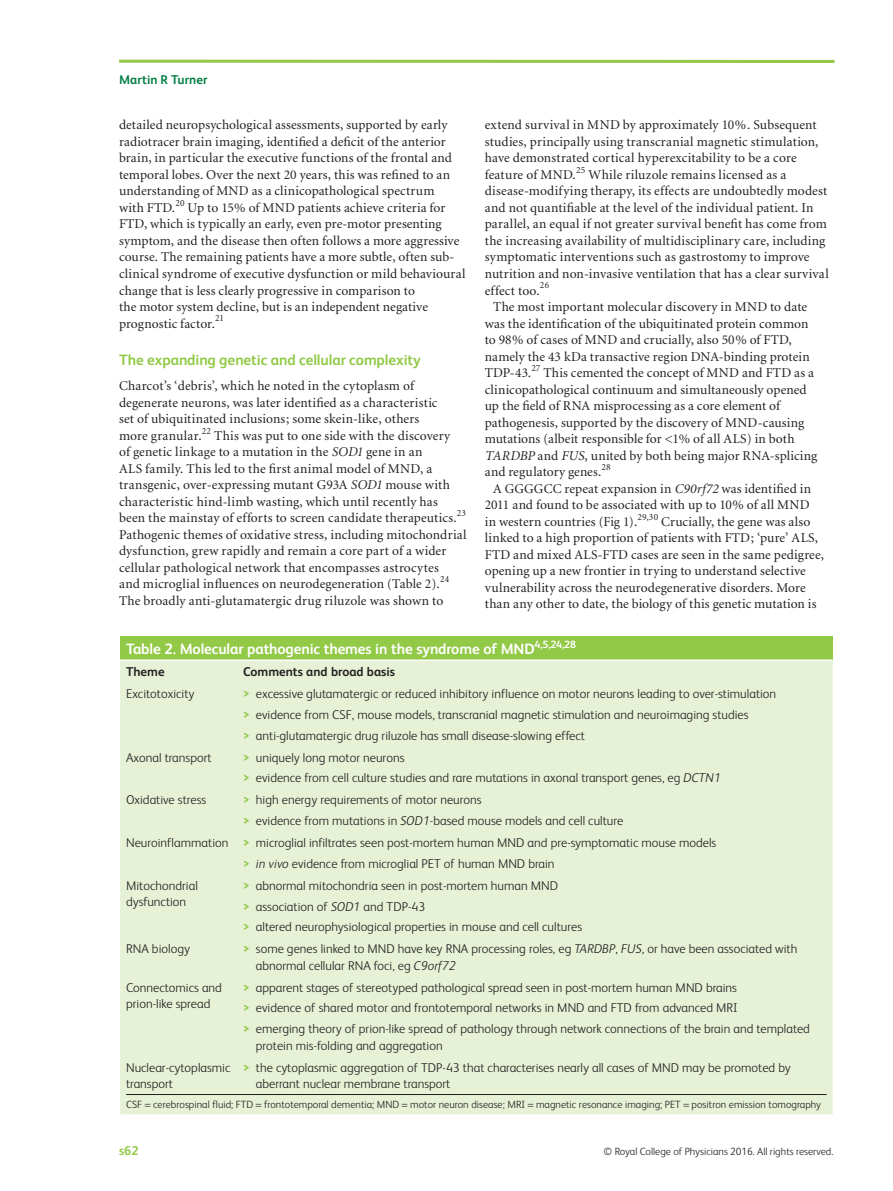
<style>
.page{position:relative;width:893px;height:1191px;background:#fff}
.page>*{position:absolute;margin:0;border:0;box-sizing:border-box;transform-origin:0 0}
.t1{font:700 15px "FS Albert";letter-spacing:-.01em;color:#fff}
.t2{font:700 15px "FS Albert";letter-spacing:-.005em;color:#92c947}
.t3{font:13.5px/16.5px "Minion";letter-spacing:.01em;color:#231f20}
.t4{font:300 12.75px/20.7px "FS Albert";color:#231f20}
.t5{font:700 12.75px "FS Albert";color:#231f20}
.t6{font:700 12.75px "FS Albert";letter-spacing:.005em;color:#007d43}
.t7{font:700 12.75px "FS Albert";color:#92c947}
.t8{font:300 10.5px "FS Albert";color:#231f20}
.t9{font:700 10.5px "FS Albert";color:#fff}
.s1{font-style:italic}
.s2{font-weight:700;color:#92c947}
</style>
<div class="page">
<hr style="left:119px;top:60px;width:715px;height:3px;background:#92c947">
<div style="left:120px;top:636px;width:713px;height:24px;background:#92c947"></div>
<div style="left:120px;top:661px;width:713px;height:453px;background:#e6f1d6"></div>
<hr style="left:120px;top:659px;width:713px;height:2px;background:#fff">
<hr style="left:126px;top:1094px;width:701px;height:1px;background:#231f20">
<svg style="left:145px;top:1104px;width:6px;height:3px"></svg>
<svg style="left:256px;top:1104px;width:6px;height:3px"></svg>
<svg style="left:402px;top:1104px;width:6px;height:3px"></svg>
<svg style="left:528px;top:1104px;width:5px;height:3px"></svg>
<svg style="left:683px;top:1104px;width:6px;height:3px"></svg>
<p class="t6" style="left:119px;top:74px;width:90px">Martin R Turner</p>
<p class="t3" style="left:485px;top:118px;width:333px">extend survival in MND by approximately 10%. Subsequent</p>
<p class="t3" style="left:485px;top:134px;width:335px">studies, principally using transcranial magnetic stimulation,</p>
<p class="t3" style="left:485px;top:151px;width:313px">have demonstrated cortical hyperexcitability to be a core</p>
<p class="t3" style="left:485px;top:167px;width:303px">feature of MND. <sup>25</sup> While riluzole remains licensed as a</p>
<p class="t3" style="left:485px;top:184px;width:344px">disease-modifying therapy, its effects are undoubtedly modest</p>
<p class="t3" style="left:485px;top:200px;width:330px">and not quantifiable at the level of the individual patient. In</p>
<p class="t3" style="left:485px;top:217px;width:344px">parallel, an equal if not greater survival benefit has come from</p>
<p class="t3" style="left:485px;top:233px;width:342px">the increasing availability of multidisciplinary care, including</p>
<p class="t3" style="left:485px;top:250px;width:326px">symptomatic interventions such as gastrostomy to improve</p>
<p class="t3" style="left:485px;top:266px;width:345px">nutrition and non-invasive ventilation that has a clear survival</p>
<p class="t3" style="left:485px;top:283px;width:66px">effect too. <sup>26</sup></p>
<p class="t3" style="left:493px;top:299px;width:315px">The most important molecular discovery in MND to date</p>
<p class="t3" style="left:485px;top:316px;width:325px">was the identification of the ubiquitinated protein common</p>
<p class="t3" style="left:485px;top:332px;width:309px">to 98% of cases of MND and crucially, also 50% of FTD,</p>
<p class="t3" style="left:485px;top:349px;width:326px">namely the 43 kDa transactive region DNA-binding protein</p>
<p class="t3" style="left:485px;top:365px;width:331px">TDP-43. <sup>27</sup> This cemented the concept of MND and FTD as a</p>
<p class="t3" style="left:485px;top:382px;width:323px">clinicopathological continuum and simultaneously opened</p>
<p class="t3" style="left:485px;top:398px;width:297px">up the field of RNA misprocessing as a core element of</p>
<p class="t3" style="left:485px;top:415px;width:321px">pathogenesis, supported by the discovery of MND-causing</p>
<p class="t3" style="left:485px;top:431px;width:311px">mutations (albeit responsible for &lt;1% of all ALS) in both</p>
<p class="t3" style="left:485px;top:448px;width:334px"><span class="s1">TARDBP</span> and <span class="s1">FUS</span> , united by both being major RNA-splicing</p>
<p class="t3" style="left:485px;top:464px;width:127px">and regulatory genes. <sup>28</sup></p>
<p class="t3" style="left:493px;top:481px;width:319px">A GGGGCC repeat expansion in <span class="s1">C90rf72</span> was identified in</p>
<p class="t3" style="left:485px;top:497px;width:326px">2011 and found to be associated with up to 10% of all MND</p>
<p class="t3" style="left:485px;top:514px;width:327px">in western countries (Fig 1 ). <sup>29,30</sup> Crucially, the gene was also</p>
<p class="t3" style="left:485px;top:530px;width:335px">linked to a high proportion of patients with FTD; ‘pure’ ALS,</p>
<p class="t3" style="left:485px;top:547px;width:341px">FTD and mixed ALS-FTD cases are seen in the same pedigree,</p>
<p class="t3" style="left:485px;top:563px;width:322px">opening up a new frontier in trying to understand selective</p>
<p class="t3" style="left:485px;top:580px;width:322px">vulnerability across the neurodegenerative disorders. More</p>
<p class="t3" style="left:485px;top:596px;width:333px">than any other to date, the biology of this genetic mutation is</p>
<p class="t1" style="left:126px;top:643px;width:410px">Table 2. Molecular pathogenic themes in the syndrome of MND</p>
<p class="t9" style="left:535px;top:639px;width:43px">4,5,24,28</p>
<p class="t5" style="left:126px;top:666px;width:40px">Theme</p>
<p class="t5" style="left:243px;top:666px;width:153px">Comments and broad basis</p>
<p class="t4" style="left:126px;top:685px;width:70px">Excitotoxicity</p>
<p class="t4" style="left:243px;top:685px;width:535px"><span class="s2">&gt;</span> excessive glutamatergic or reduced inhibitory influence on motor neurons leading to over-stimulation <span class="s2">&gt;</span> evidence from CSF, mouse models, transcranial magnetic stimulation and neuroimaging studies<br><span class="s2">&gt;</span> anti-glutamatergic drug riluzole has small disease-slowing effect</p>
<p class="t4" style="left:126px;top:748px;width:87px">Axonal transport</p>
<p class="t4" style="left:243px;top:748px;width:479px"><span class="s2">&gt;</span> uniquely long motor neurons<br><span class="s2">&gt;</span> evidence from cell culture studies and rare mutations in axonal transport genes, eg <span class="s1">DCTN1</span></p>
<p class="t4" style="left:126px;top:791px;width:82px">Oxidative stress</p>
<p class="t4" style="left:243px;top:791px;width:382px"><span class="s2">&gt;</span> high energy requirements of motor neurons<br><span class="s2">&gt;</span> evidence from mutations in <span class="s1">SOD1</span> -based mouse models and cell culture</p>
<p class="t4" style="left:243px;top:834px;width:475px;text-indent:-117px">Neuroinflammation <span class="s2">&gt;</span> microglial infiltrates seen post-mortem human MND and pre-symptomatic mouse models <span class="s2">&gt;</span> <span class="s1">in vivo</span> evidence from microglial PET of human MND brain</p>
<p class="t4" style="left:126px;top:878px;width:73px;line-height:16.5px">Mitochondrial dysfunction</p>
<p class="t4" style="left:243px;top:876px;width:340px"><span class="s2">&gt;</span> abnormal mitochondria seen in post-mortem human MND<br><span class="s2">&gt;</span> association of <span class="s1">SOD1</span> and TDP-43<br><span class="s2">&gt;</span> altered neurophysiological properties in mouse and cell cultures</p>
<p class="t4" style="left:126px;top:940px;width:65px">RNA biology</p>
<p class="t4" style="left:256px;top:942px;width:543px;line-height:16.5px;text-indent:-13px"><span class="s2">&gt;</span> some genes linked to MND have key RNA processing roles, eg <span class="s1">TARDBP</span> , <span class="s1">FUS,</span> or have been associated with abnormal cellular RNA foci, eg <span class="s1">C9orf72</span></p>
<p class="t4" style="left:126px;top:980px;width:97px;line-height:16.5px">Connectomics and prion-like spread</p>
<p class="t4" style="left:243px;top:978px;width:568px"><span class="s2">&gt;</span> apparent stages of stereotyped pathological spread seen in post-mortem human MND brains<br><span class="s2">&gt;</span> evidence of shared motor and frontotemporal networks in MND and FTD from advanced MRI<br><span class="s2">&gt;</span> emerging theory of prion-like spread of pathology through network connections of the brain and templated</p>
<p class="t4" style="left:256px;top:1036px;width:188px">protein mis-folding and aggregation</p>
<p class="t4" style="left:126px;top:1060px;width:106px;line-height:16.5px">Nuclear-cytoplasmic transport</p>
<p class="t4" style="left:256px;top:1060px;width:536px;line-height:16.5px;text-indent:-13px"><span class="s2">&gt;</span> the cytoplasmic aggregation of TDP-43 that characterises nearly all cases of MND may be promoted by aberrant nuclear membrane transport</p>
<p class="t8" style="left:126px;top:1101px;width:696px">CSF cerebrospinal fluid; FTD frontotemporal dementia; MND motor neuron disease; MRI magnetic resonance imaging; PET positron emission tomography</p>
<p class="t3" style="left:119px;top:118px;width:348px">detailed neuropsychological assessments, supported by early radiotracer brain imaging, identified a deficit of the anterior brain, in particular the executive functions of the frontal and temporal lobes. Over the next 20 years, this was refined to an understanding of MND as a clinicopathological spectrum<br>with FTD. <sup>20</sup> Up to 15% of MND patients achieve criteria for FTD, which is typically an early, even pre-motor presenting symptom, and the disease then often follows a more aggressive course. The remaining patients have a more subtle, often sub&shy;clinical syndrome of executive dysfunction or mild behavioural change that is less clearly progressive in comparison to<br>the motor system decline, but is an independent negative prognostic factor. <sup>21</sup></p>
<p class="t2" style="left:119px;top:354px;width:303px">The expanding genetic and cellular complexity</p>
<p class="t3" style="left:119px;top:379px;width:349px">Charcot’s ‘debris’, which he noted in the cytoplasm of degenerate neurons, was later identified as a characteristic<br>set of ubiquitinated inclusions; some skein-like, others<br>more granular. <sup>22</sup> This was put to one side with the discovery<br>of genetic linkage to a mutation in the <span class="s1">SOD1</span> gene in an<br>ALS family. This led to the first animal model of MND, a transgenic, over-expressing mutant G93A <span class="s1">SOD1</span> mouse with characteristic hind-limb wasting, which until recently has been the mainstay of efforts to screen candidate therapeutics. <sup>23<br></sup>Pathogenic themes of oxidative stress, including mitochondrial dysfunction, grew rapidly and remain a core part of a wider cellular pathological network that encompasses astrocytes<br>and microglial influences on neurodegeneration (Table 2 ). <sup>24<br></sup>The broadly anti-glutamatergic drug riluzole was shown to</p>
<p class="t7" style="left:119px;top:1145px;width:21px">s62</p>
<p class="t8" style="left:604px;top:1147px;width:231px">© Royal College of Physicians 2016. All rights reserved.</p>
</div>
